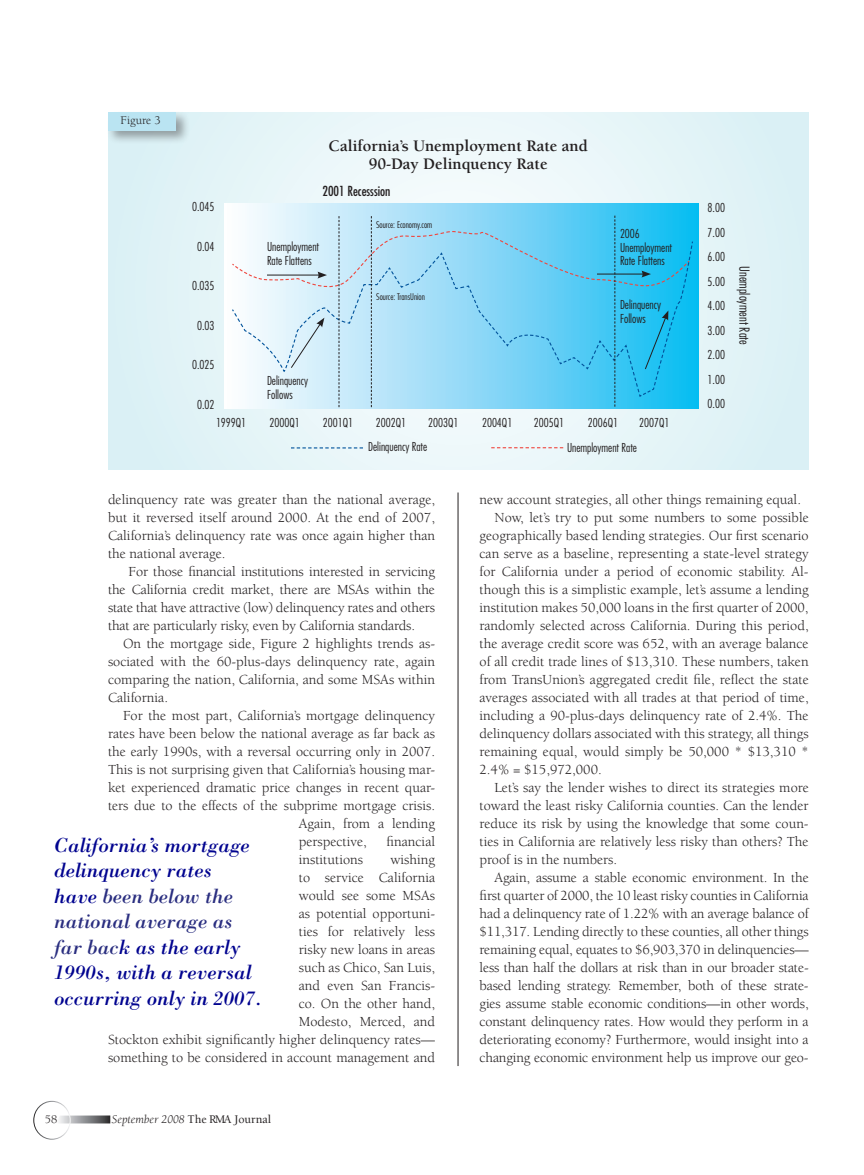
<style>
.page{position:relative;width:864px;height:1175px;background:#fff}
.page>*{position:absolute;margin:0;border:0;box-sizing:border-box;transform-origin:0 0}
.calls_outs{font:italic 21px/25.5px "Bodoni";color:#00038f}
.t1{font:700 16.5px "Berkeley";color:#231f20}
.Body_text{font:14.25px/18px "Berkeley";color:#231f20;text-align:justify}
.t2{font:300 condensed 13.5px "Futura";color:#231f20}
.t3{font:condensed 13.5px "Futura";color:#231f20}
.t4{font:300 condensed 12px "Futura";color:#231f20}
.t5{font:italic 12px "Berkeley";color:#231f20}
.t6{font:12px "Berkeley";color:#231f20}
.t7{font:300 condensed 9px "Futura";color:#231f20}
.s1{color:#2a2e80}
.s2{font-weight:500;font-style:normal}
</style>
<div class="page">
<svg style="left:59px;top:1115px;width:51px;height:8px"></svg>
<div style="left:33px;top:1101px;width:38px;height:38px;border:1px solid #fff;border-radius:50%"></div>
<hr style="left:458px;top:492px;width:1px;height:574px;background:#231f20">
<div style="left:108px;top:112px;width:700px;height:358px;background:linear-gradient(to right,#e7f5f8,#e5f5f8)"></div>
<div style="left:106px;top:110px;width:91px;height:41px;background:#231f20;opacity:.4"></div>
<div style="left:109px;top:112px;width:67px;height:18px;background:#bae4f2"></div>
<svg style="left:225px;top:204px;width:474px;height:204px"></svg>
<svg style="left:231px;top:216px;width:462px;height:191px;background:#92daf5"></svg>
<svg style="left:291px;top:447px;width:72px;height:1px"></svg>
<svg style="left:491px;top:447px;width:72px;height:1px"></svg>
<p class="t6" style="left:121px;top:114px;width:42px">Figure 3</p>
<p class="t1" style="left:329px;top:137px;width:261px">California’s Unemployment Rate and</p>
<p class="t1" style="left:369px;top:155px;width:181px">90-Day Delinquency Rate</p>
<p class="t4" style="left:192px;top:200px;width:24px">0.045</p>
<p class="t4" style="left:197px;top:239px;width:19px">0.04</p>
<p class="t4" style="left:192px;top:279px;width:24px">0.035</p>
<p class="t4" style="left:197px;top:318px;width:19px">0.03</p>
<p class="t4" style="left:192px;top:358px;width:24px">0.025</p>
<p class="t4" style="left:197px;top:397px;width:19px">0.02</p>
<p class="t3" style="left:322px;top:183px;width:69px">2001 Recesssion</p>
<p class="t4" style="left:267px;top:240px;width:54px">Unemployment</p>
<p class="t4" style="left:267px;top:253px;width:46px">Rate Flattens</p>
<p class="t4" style="left:267px;top:373px;width:43px">Delinquency</p>
<p class="t4" style="left:267px;top:387px;width:27px">Follows</p>
<p class="t7" style="left:376px;top:219px;width:58px">Source: Economy.com</p>
<p class="t7" style="left:376px;top:291px;width:50px">Source: TransUnion</p>
<p class="t4" style="left:620px;top:227px;width:21px">2006</p>
<p class="t4" style="left:620px;top:240px;width:54px">Unemployment</p>
<p class="t4" style="left:620px;top:254px;width:46px">Rate Flattens</p>
<p class="t4" style="left:620px;top:298px;width:43px">Delinquency</p>
<p class="t4" style="left:620px;top:311px;width:27px">Follows</p>
<p class="t4" style="left:216px;top:415px;width:32px">1999Q1</p>
<p class="t4" style="left:269px;top:415px;width:32px">2000Q1</p>
<p class="t4" style="left:323px;top:415px;width:32px">2001Q1</p>
<p class="t4" style="left:376px;top:415px;width:32px">2002Q1</p>
<p class="t4" style="left:428px;top:415px;width:32px">2003Q1</p>
<p class="t4" style="left:482px;top:415px;width:32px">2004Q1</p>
<p class="t4" style="left:534px;top:415px;width:32px">2005Q1</p>
<p class="t4" style="left:588px;top:415px;width:32px">2006Q1</p>
<p class="t4" style="left:639px;top:415px;width:32px">2007Q1</p>
<p class="t4" style="left:368px;top:440px;width:61px">Delinquency Rate</p>
<p class="t4" style="left:567px;top:440px;width:72px">Unemployment Rate</p>
<p class="t4" style="left:708px;top:201px;width:19px">8.00</p>
<p class="t4" style="left:708px;top:225px;width:19px">7.00</p>
<p class="t4" style="left:708px;top:250px;width:19px">6.00</p>
<p class="t4" style="left:708px;top:274px;width:19px">5.00</p>
<p class="t4" style="left:708px;top:299px;width:19px">4.00</p>
<p class="t4" style="left:708px;top:323px;width:19px">3.00</p>
<p class="t4" style="left:708px;top:348px;width:19px">2.00</p>
<p class="t4" style="left:708px;top:372px;width:19px">1.00</p>
<p class="t4" style="left:708px;top:396px;width:19px">0.00</p>
<p class="t2" style="left:752px;top:266px;width:80px;rotate:90deg">Unemployment Rate</p>
<p class="Body_text" style="left:108px;top:491px;width:329px">delinquency rate was greater than the national average, but it reversed itself around 2000. At the end of 2007, California’s delinquency rate was once again higher than the national average.</p>
<p class="Body_text" style="left:108px;top:563px;width:329px;text-indent:21px">For those financial institutions interested in servicing the California credit market, there are MSAs within the state that have attractive (low) delinquency rates and others that are particularly risky, even by California standards.</p>
<p class="Body_text" style="left:108px;top:635px;width:329px;text-indent:15px">On the mortgage side, Figure 2 highlights trends as&shy;sociated with the 60-plus-days delinquency rate, again comparing the nation, California, and some MSAs within California.</p>
<p class="Body_text" style="left:123px;top:707px;width:314px">For the most part, California’s mortgage delinquency</p>
<p class="Body_text" style="left:108px;top:725px;width:329px">rates have been below the national average as far back as</p>
<p class="Body_text" style="left:108px;top:743px;width:329px">the early 1990s, with a reversal occurring only in 2007.</p>
<p class="Body_text" style="left:108px;top:761px;width:329px">This is not surprising given that California’s housing mar-</p>
<p class="Body_text" style="left:108px;top:779px;width:329px">ket experienced dramatic price changes in recent quar-</p>
<p class="Body_text" style="left:108px;top:797px;width:329px">ters due to the effects of the subprime mortgage crisis.</p>
<p class="Body_text" style="left:299px;top:815px;width:138px">Again, from a lending</p>
<p class="Body_text" style="left:299px;top:833px;width:70px">perspective,</p>
<p class="Body_text" style="left:387px;top:833px;width:50px">financial</p>
<p class="Body_text" style="left:299px;top:851px;width:66px">institutions</p>
<p class="calls_outs" style="left:54px;top:831px;width:210px">California’s mortgage delinquency rates<br>have <span class="s1">been below the national average as far bac</span>k as the early<br>1990s, with a reversal occurring only in 2007.</p>
<p class="Body_text" style="left:108px;top:851px;width:329px;text-align:right">wishing<br>to service California<br>would see some MSAs<br>as potential opportuni-<br>ties for relatively less<br>risky new loans in areas<br>such as Chico, San Luis,<br>and even San Francis-<br>co. On the other hand,<br>Modesto, Merced, and<br>Stockton exhibit significantly higher delinquency rates— something to be considered in account management and</p>
<p class="t6" style="left:45px;top:1113px;width:14px">58</p>
<p class="t5" style="left:112px;top:1113px;width:161px">September 2008 <span class="s2">The RMA Journal</span></p>
<p class="Body_text" style="left:480px;top:491px;width:323px">new account strategies, all other things remaining equal.</p>
<p class="Body_text" style="left:480px;top:509px;width:331px;text-indent:15px">Now, let’s try to put some numbers to some possible geographically based lending strategies. Our first scenario can serve as a baseline, representing a state-level strategy for California under a period of economic stability. Al&shy;though this is a simplistic example, let’s assume a lending institution makes 50,000 loans in the first quarter of 2000, randomly selected across California. During this period, the average credit score was 652, with an average balance of all credit trade lines of $13,310. These numbers, taken from TransUnion’s aggregated credit file, reflect the state averages associated with all trades at that period of time, including a 90-plus-days delinquency rate of 2.4%. The delinquency dollars associated with this strategy, all things remaining equal, would simply be 50,000 * $13,310 * 2.4% = $15,972,000.</p>
<p class="Body_text" style="left:480px;top:779px;width:331px;text-indent:15px">Let’s say the lender wishes to direct its strategies more toward the least risky California counties. Can the lender reduce its risk by using the knowledge that some coun&shy;ties in California are relatively less risky than others? The proof is in the numbers.</p>
<p class="Body_text" style="left:480px;top:869px;width:331px;text-indent:15px">Again, assume a stable economic environment. In the first quarter of 2000, the 10 least risky counties in California had a delinquency rate of 1.22% with an average balance of $11,317. Lending directly to these counties, all other things remaining equal, equates to $6,903,370 in delinquencies— less than half the dollars at risk than in our broader state&shy;based lending strategy. Remember, both of these strate&shy;gies assume stable economic conditions—in other words, constant delinquency rates. How would they perform in a deteriorating economy? Furthermore, would insight into a changing economic environment help us improve our geo-</p>
</div>
